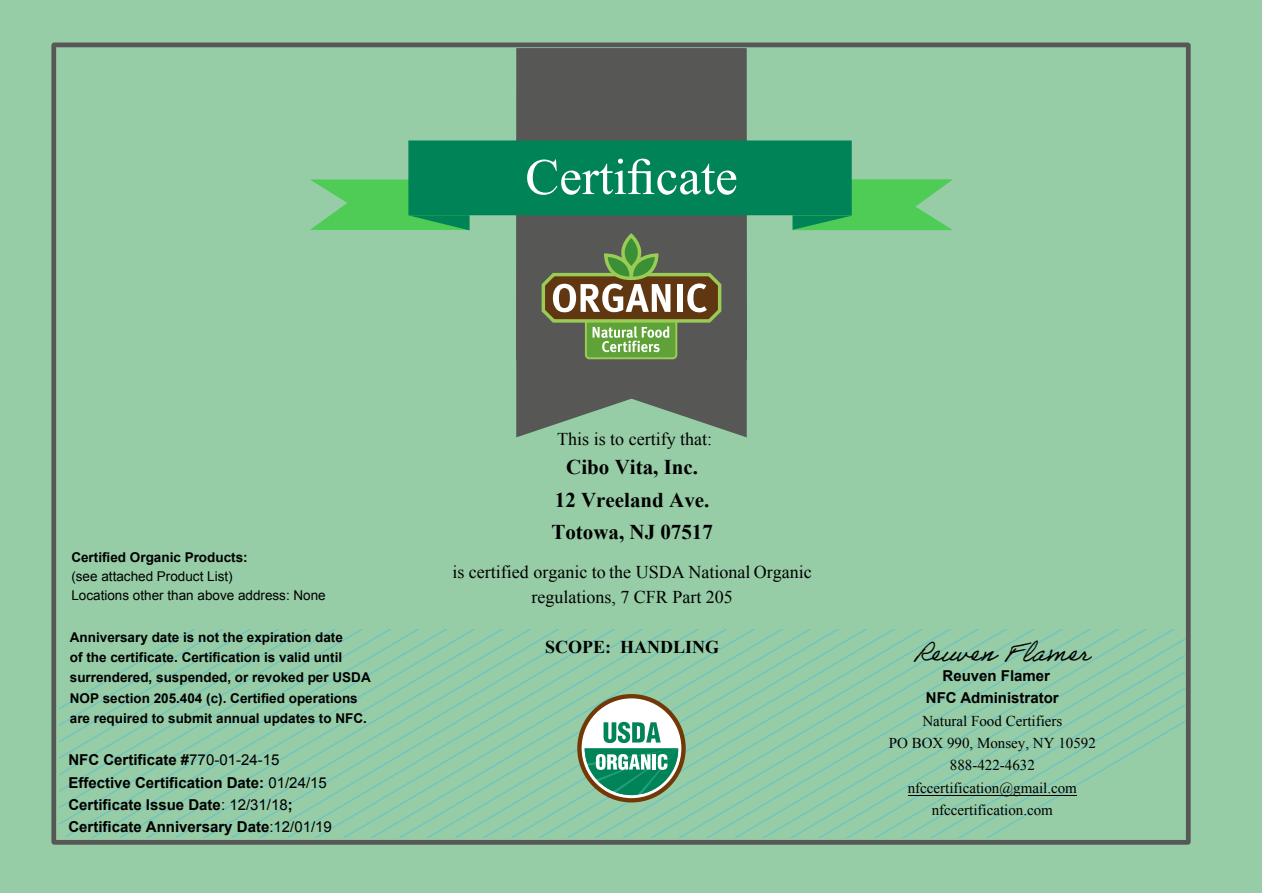
<style>
.page{position:relative;width:1263px;height:893px;background:#fff}
.page>*{position:absolute;margin:0;border:0;box-sizing:border-box;transform-origin:0 0}
.t1{font:51px "Times New Roman";color:#fff}
.t2{font:27px "Adobe Hand D";color:#000}
.t3{font:700 21px/32.4px "Times New Roman";color:#000;text-align:center}
.t4{font:18px/25.2px "Times New Roman";color:#000;text-align:center}
.t5{font:700 18px "Times New Roman";color:#000}
.t6{font:700 15px/22.5px "Arial";color:#000}
.t7{font:15px/22.4px "Times New Roman";color:#000;text-align:center}
.t8{font:700 15px/22.6px "Arial";color:#000;text-align:center}
.t9{font:700 13.5px/20.2px "Arial";color:#000}
.t10{font:13.5px/18.9px "Arial";color:#000}
.s1{font-weight:400}
.s2{font-style:inherit}
</style>
<div class="page">
<div style="left:0;top:0;width:1262px;height:893px;background:#96cca6"></div>
<div style="left:51px;top:43px;width:1140px;height:802px;background:#96cca6"></div>
<svg style="left:60px;top:630px;width:1124px;height:208px;background:#92cba8"></svg>
<svg style="left:579px;top:696px;width:104px;height:104px"></svg>
<div style="left:577px;top:694px;width:109px;height:108px;border:4px solid #723806;border-radius:50%"></div>
<svg style="left:585px;top:722px;width:93px;height:73px"></svg>
<hr style="left:908px;top:795px;width:168px;height:1px;background:#000">
<svg style="left:516px;top:48px;width:231px;height:389px;background:#5c615d"></svg>
<div style="left:408px;top:140px;width:444px;height:75px;background:#008357;border:1px solid #008357"></div>
<svg style="left:310px;top:179px;width:160px;height:51px"></svg>
<svg style="left:792px;top:179px;width:161px;height:51px"></svg>
<div style="left:586px;top:318px;width:90px;height:40px;background:#5fa237;border-radius:4px"></div>
<div style="left:585px;top:317px;width:92px;height:42px;border:2px solid #9acc56;border-radius:4px"></div>
<svg style="left:540px;top:235px;width:183px;height:117px"></svg>
<h1 class="t1" style="left:525px;top:149px;width:214px">Certificate</h1>
<p class="t9" style="left:71px;top:548px;width:178px">Certified Organic Products:</p>
<p class="t10" style="left:71px;top:567px;width:256px">(see attached Product List)<br>Locations other than above address: None</p>
<p class="t9" style="left:70px;top:627px;width:302px">Anniversary date is not the expiration date<br>of the certificate. Certification is valid until surrendered, suspended, or revoked per USDA NOP section 205.404 (c). Certified operations are required to submit annual updates to NFC.</p>
<p class="t6" style="left:68px;top:749px;width:265px">NFC Certificate #<span class="s1">770-</span><span class="s1">01</span><span class="s1">-</span><span class="s1">24</span><span class="s1">-</span><span class="s1">15<br></span>Effective Certification Date: <span class="s1">01</span><span class="s1">/</span><span class="s1">24</span><span class="s1">/</span><span class="s1">15<br></span>Certificate Issue Date<span class="s1">:</span> <span class="s1">12</span><span class="s1">/</span><span class="s1">31</span><span class="s1">/</span><span class="s1">18</span>; Certificate Anniversary Date<span class="s1">:</span><span class="s1">12/01</span><span class="s1">/</span><span class="s1">19</span></p>
<h3 class="t4" style="left:557px;top:426px;width:156px">This is to certify that:</h3>
<h3 class="t3" style="left:551px;top:450px;width:163px">Cibo Vita, Inc.<br>12 Vreeland Ave.<br>Totowa, NJ 07517</h3>
<h3 class="t4" style="left:452px;top:559px;width:361px">is certified organic <span class="s2">to</span> the USDA National Organic <span class="s2">regulations,</span> 7 CFR Part 205</h3>
<h3 class="t5" style="left:545px;top:635px;width:176px">SCOPE: HANDLING</h3>
<h2 class="t2" style="left:914px;top:636px;width:177px">Reuven Flamer</h2>
<p class="t8" style="left:926px;top:664px;width:134px">Reuven Flamer<br>NFC Administrator</p>
<p class="t7" style="left:889px;top:709px;width:209px">Natural Food Certifiers<br>PO BOX 990, Monsey, NY 10592<br>888-422-4632 nfccertification@gmail.com nfccertification.com</p>
</div>
